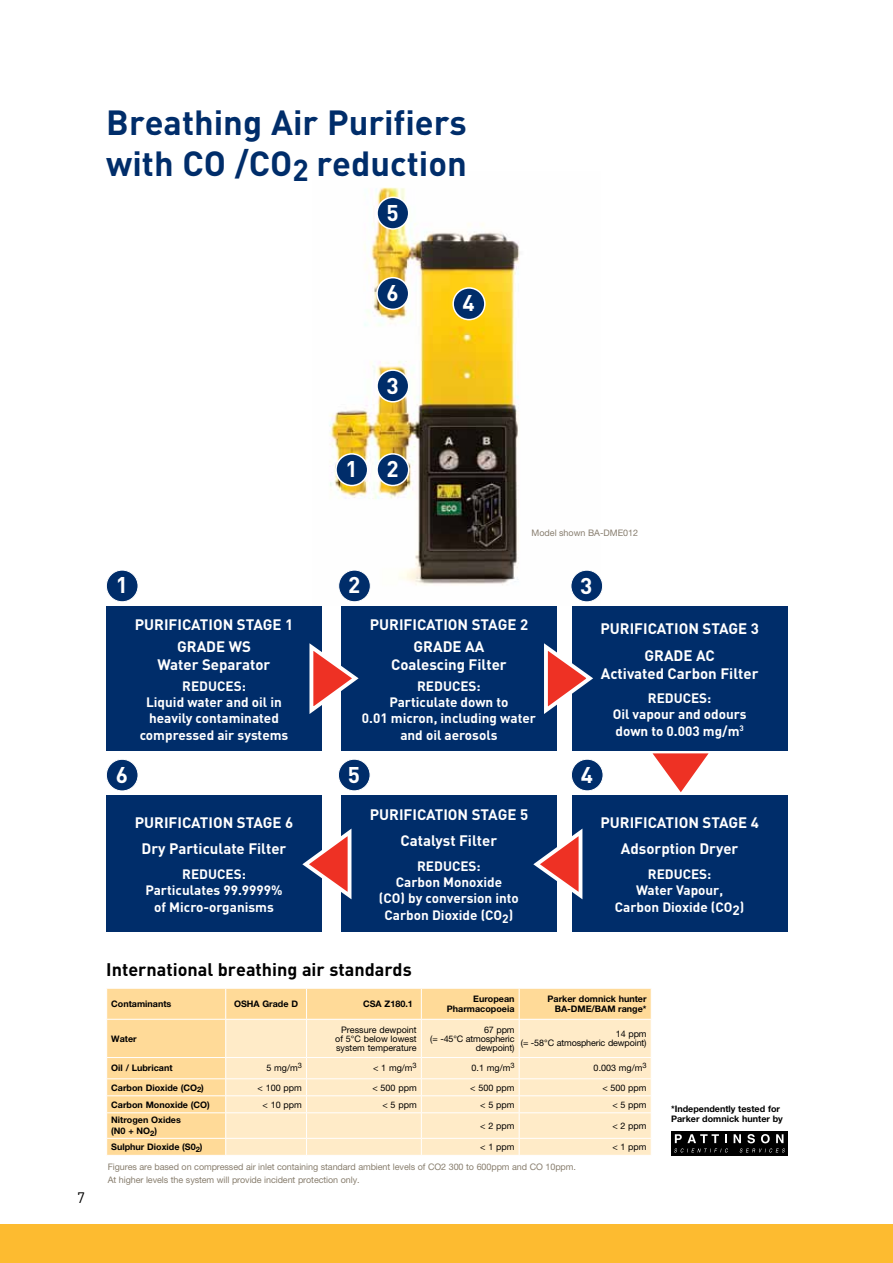
<style>
.page{position:relative;width:893px;height:1263px;background:#fff}
.page>*{position:absolute;margin:0;border:0;box-sizing:border-box;transform-origin:0 0}
.t1{font:700 34.5px/41.4px "DIN";color:#002d6a}
.t2{font:700 22.5px "DIN";color:#fff}
.t3{font:700 18px "DIN";color:#000}
.t4{font:700 15px/26.5px "DIN";color:#fff;text-align:center}
.t5{font:15px "DIN";color:#000}
.t6{font:700 13.5px/16.2px "DIN";color:#fff;text-align:center}
.t7{font:700 9px/10.8px "Helvetica Neue LT Std";color:#000;text-align:right}
.t8{font:9px/9px "Helvetica Neue LT Std";color:#000;text-align:right}
.t9{font:9px/13.5px "Helvetica Neue LT Std";letter-spacing:-.01em;color:#887e6e}
.t10{font:9px "Helvetica Neue LT Std";color:#887e6f}
</style>
<div class="page">
<img style="left:329px;top:187px;width:263px;height:415px">
<div style="left:336px;top:454px;width:32px;height:31px;background:#002d6a;border-radius:50%"></div>
<div style="left:335px;top:453px;width:33px;height:33px;border:2px solid #fff;border-radius:50%"></div>
<div style="left:377px;top:454px;width:32px;height:31px;background:#002d6a;border-radius:50%"></div>
<div style="left:376px;top:453px;width:33px;height:33px;border:2px solid #fff;border-radius:50%"></div>
<div style="left:377px;top:370px;width:32px;height:32px;background:#002d6a;border-radius:50%"></div>
<div style="left:376px;top:369px;width:33px;height:34px;border:2px solid #fff;border-radius:50%"></div>
<div style="left:453px;top:288px;width:32px;height:32px;background:#002d6a;border-radius:50%"></div>
<div style="left:452px;top:287px;width:34px;height:33px;border:2px solid #fff;border-radius:50%"></div>
<div style="left:377px;top:278px;width:32px;height:31px;background:#002d6a;border-radius:50%"></div>
<div style="left:376px;top:277px;width:33px;height:33px;border:2px solid #fff;border-radius:50%"></div>
<div style="left:377px;top:197px;width:32px;height:32px;background:#002d6a;border-radius:50%"></div>
<div style="left:376px;top:197px;width:33px;height:33px;border:2px solid #fff;border-radius:50%"></div>
<div style="left:572px;top:795px;width:215px;height:136px;background:#002d6a"></div>
<div style="left:106px;top:795px;width:216px;height:136px;background:#002d6a"></div>
<div style="left:341px;top:795px;width:216px;height:136px;background:#002d6a"></div>
<div style="left:572px;top:606px;width:215px;height:145px;background:#002d6a"></div>
<div style="left:341px;top:606px;width:216px;height:145px;background:#002d6a"></div>
<div style="left:106px;top:606px;width:216px;height:145px;background:#002d6a"></div>
<svg style="left:309px;top:643px;width:50px;height:71px"></svg>
<svg style="left:544px;top:643px;width:49px;height:71px"></svg>
<svg style="left:533px;top:828px;width:50px;height:72px"></svg>
<svg style="left:302px;top:828px;width:50px;height:72px"></svg>
<svg style="left:652px;top:753px;width:57px;height:39px"></svg>
<div style="left:106px;top:570px;width:32px;height:32px;background:#002d6a;border-radius:50%"></div>
<div style="left:106px;top:570px;width:32px;height:32px;border:1px solid #fff;border-radius:50%"></div>
<div style="left:339px;top:570px;width:31px;height:32px;background:#002d6a;border-radius:50%"></div>
<div style="left:338px;top:570px;width:33px;height:32px;border:1px solid #fff;border-radius:50%"></div>
<div style="left:571px;top:570px;width:32px;height:32px;background:#002d6a;border-radius:50%"></div>
<div style="left:571px;top:570px;width:32px;height:32px;border:1px solid #fff;border-radius:50%"></div>
<div style="left:571px;top:759px;width:32px;height:32px;background:#002d6a;border-radius:50%"></div>
<div style="left:571px;top:759px;width:32px;height:32px;border:1px solid #fff;border-radius:50%"></div>
<div style="left:338px;top:759px;width:32px;height:32px;background:#002d6a;border-radius:50%"></div>
<div style="left:338px;top:759px;width:32px;height:32px;border:1px solid #fff;border-radius:50%"></div>
<div style="left:106px;top:759px;width:32px;height:32px;background:#002d6a;border-radius:50%"></div>
<div style="left:106px;top:759px;width:32px;height:32px;border:1px solid #fff;border-radius:50%"></div>
<svg style="left:106px;top:988px;width:545px;height:167px;background:#ffe6ba"></svg>
<div style="left:671px;top:1131px;width:116px;height:25px;background:#000"></div>
<svg style="left:674px;top:1134px;width:54px;height:18px"></svg>
<svg style="left:734px;top:1134px;width:51px;height:18px"></svg>
<div style="left:0;top:1225px;width:893px;height:38px;background:#fdbb30"></div>
<h1 class="t1" style="left:106px;top:100px;width:362px">Breathing Air Purifiers with CO /CO<sub>2</sub> reduction</h1>
<h2 class="t2" style="left:386px;top:198px;width:14px">5</h2>
<h2 class="t2" style="left:386px;top:278px;width:14px">6</h2>
<h2 class="t2" style="left:386px;top:371px;width:14px">3</h2>
<h2 class="t2" style="left:462px;top:288px;width:14px">4</h2>
<p class="t5" style="left:77px;top:1188px;width:9px">7</p>
<h2 class="t2" style="left:345px;top:454px;width:14px">1</h2>
<h2 class="t2" style="left:386px;top:454px;width:14px">2</h2>
<p class="t10" style="left:531px;top:527px;width:108px">Model shown BA-DME012</p>
<h2 class="t2" style="left:116px;top:571px;width:14px">1</h2>
<h2 class="t2" style="left:348px;top:571px;width:14px">2</h2>
<h2 class="t2" style="left:580px;top:571px;width:14px">3</h2>
<p class="t4" style="left:135px;top:613px;width:160px;line-height:22.2px">PURIFICATION STAGE 1<br>GRADE WS</p>
<p class="t4" style="left:158px;top:651px;width:114px">Water Separator</p>
<p class="t6" style="left:140px;top:677px;width:150px">REDUCES:<br>Liquid water and oil in heavily contaminated compressed air systems</p>
<p class="t4" style="left:370px;top:613px;width:160px;line-height:22.2px">PURIFICATION STAGE 2<br>GRADE AA</p>
<p class="t4" style="left:391px;top:651px;width:117px">Coalescing Filter</p>
<p class="t6" style="left:362px;top:677px;width:176px">REDUCES:<br>Particulate down to<br>0.01 micron, including water and oil aerosols</p>
<p class="t4" style="left:600px;top:615px;width:160px">PURIFICATION STAGE 3<br>GRADE AC</p>
<p class="t4" style="left:601px;top:659px;width:159px">Activated Carbon Filter</p>
<p class="t6" style="left:613px;top:690px;width:135px">REDUCES:<br>Oil vapour and odours down to 0.003 mg/m<sup>3</sup></p>
<h2 class="t2" style="left:116px;top:760px;width:14px">6</h2>
<h2 class="t2" style="left:348px;top:760px;width:14px">5</h2>
<h2 class="t2" style="left:581px;top:760px;width:14px">4</h2>
<p class="t4" style="left:135px;top:809px;width:160px">PURIFICATION STAGE 6<br>Dry Particulate Filter</p>
<p class="t6" style="left:145px;top:866px;width:139px">REDUCES:<br>Particulates 99.9999% of Micro-organisms</p>
<p class="t4" style="left:370px;top:800px;width:160px">PURIFICATION STAGE 5<br>Catalyst Filter</p>
<p class="t6" style="left:379px;top:857px;width:142px">REDUCES:<br>Carbon Monoxide<br>(CO) by conversion into<br>Carbon Dioxide (CO<sub>2</sub>)</p>
<p class="t4" style="left:600px;top:809px;width:160px">PURIFICATION STAGE 4<br>Adsorption Dryer</p>
<p class="t6" style="left:615px;top:866px;width:131px">REDUCES:<br>Water Vapour,<br>Carbon Dioxide (CO2)</p>
<h3 class="t3" style="left:106px;top:957px;width:307px">International breathing air standards</h3>
<p class="t7" style="left:111px;top:998px;width:62px">Contaminants</p>
<p class="t7" style="left:234px;top:998px;width:66px">OSHA Grade D</p>
<p class="t7" style="left:363px;top:998px;width:51px">CSA Z180.1</p>
<p class="t7" style="left:447px;top:993px;width:69px">European<br>Pharmacopoeia</p>
<p class="t7" style="left:548px;top:993px;width:100px">Parker domnick hunter<br>BA-DME/BAM range*</p>
<p class="t7" style="left:111px;top:1033px;width:27px">Water</p>
<p class="t8" style="left:335px;top:1025px;width:83px;text-align:justify;text-indent:6px">Pressure dewpoint of 5°C below lowest system temperature</p>
<p class="t8" style="left:430px;top:1025px;width:86px">67 ppm<br>(= -45°C atmospheric dewpoint)</p>
<p class="t8" style="left:521px;top:1029px;width:127px">14 ppm<br>(= -58°C atmospheric dewpoint)</p>
<p class="t7" style="left:111px;top:1062px;width:63px">Oil / Lubricant</p>
<p class="t8" style="left:266px;top:1063px;width:37px">5 mg/m<sup>3</sup></p>
<p class="t8" style="left:373px;top:1063px;width:45px">&lt; 1 mg/m<sup>3</sup></p>
<p class="t8" style="left:472px;top:1063px;width:44px">0.1 mg/m<sup>3</sup></p>
<p class="t8" style="left:594px;top:1063px;width:54px">0.003 mg/m<sup>3</sup></p>
<p class="t7" style="left:111px;top:1082px;width:94px">Carbon Dioxide (CO<sub>2</sub>)</p>
<p class="t8" style="left:258px;top:1083px;width:46px">&lt; 100 ppm</p>
<p class="t8" style="left:372px;top:1083px;width:46px">&lt; 500 ppm</p>
<p class="t8" style="left:470px;top:1083px;width:46px">&lt; 500 ppm</p>
<p class="t8" style="left:602px;top:1083px;width:46px">&lt; 500 ppm</p>
<p class="t7" style="left:111px;top:1099px;width:100px">Carbon Monoxide (CO)</p>
<p class="t8" style="left:263px;top:1100px;width:41px">&lt; 10 ppm</p>
<p class="t8" style="left:382px;top:1100px;width:36px">&lt; 5 ppm</p>
<p class="t8" style="left:480px;top:1100px;width:36px">&lt; 5 ppm</p>
<p class="t8" style="left:612px;top:1100px;width:36px">&lt; 5 ppm</p>
<p class="t7" style="left:111px;top:1114px;width:71px;text-align:left">Nitrogen Oxides (N0 + NO<sub>2</sub>)</p>
<p class="t8" style="left:480px;top:1121px;width:36px">&lt; 2 ppm</p>
<p class="t8" style="left:612px;top:1121px;width:36px">&lt; 2 ppm</p>
<p class="t7" style="left:111px;top:1141px;width:93px">Sulphur Dioxide (S0<sub>2</sub>)</p>
<p class="t8" style="left:480px;top:1142px;width:36px">&lt; 1 ppm</p>
<p class="t8" style="left:612px;top:1142px;width:36px">&lt; 1 ppm</p>
<p class="t9" style="left:108px;top:1159px;width:470px">Figures are based on compressed air inlet containing standard ambient levels of CO2 300 to 600ppm and CO 10ppm.<br>At higher levels the system will provide incident protection only.</p>
<p class="t7" style="left:671px;top:1103px;width:113px;text-align:left">*Independently tested for<br>Parker domnick hunter by</p>
</div>
